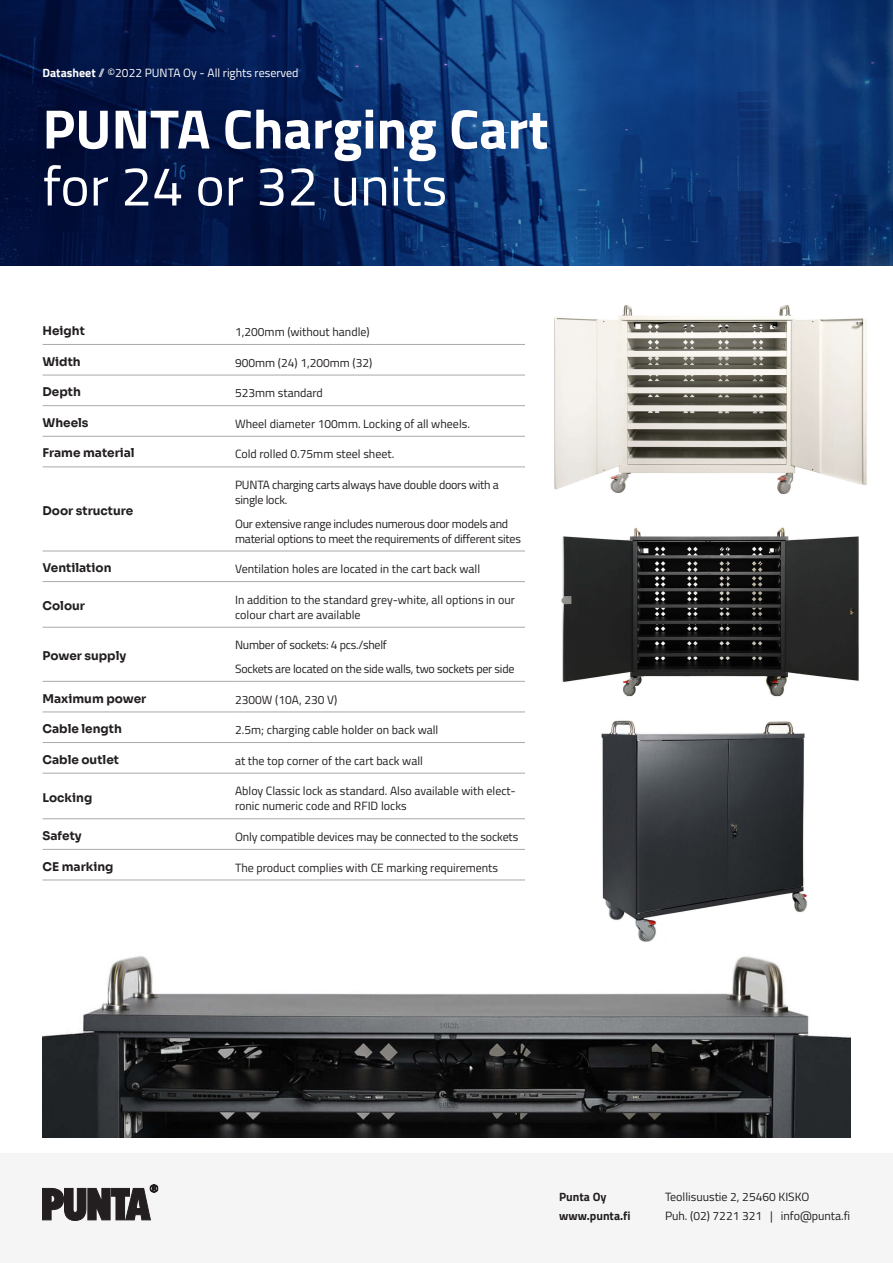
<style>
.page{position:relative;width:893px;height:1263px;background:#fff}
.page>*{position:absolute;margin:0;border:0;box-sizing:border-box;transform-origin:0 0}
.t1{font:700 55.5px "Titillium Web";color:#fff}
.t2{font:55.5px "Titillium Web";color:#fff}
.t3{font:12px/15px "Titillium Web";color:#231f20}
.t4{font:12px/15px "Titillium Web";letter-spacing:-.02em;color:#231f20}
.t5{font:12px "Sora";color:#231f20}
.t6{font:12px "Titillium Web";color:#fff}
.t7{font:700 12px/19px "Titillium Web";color:#231f20}
.s1{font-weight:700}
</style>
<div class="page">
<img style="left:0;top:0;width:893px;height:266px">
<div style="left:0;top:1153px;width:893px;height:110px;background:#f5f5f5"></div>
<svg style="left:43px;top:1184px;width:115px;height:37px"></svg>
<img style="left:43px;top:955px;width:807px;height:182px">
<hr style="left:43px;top:344px;width:192px;height:1px;background:#a8a9ad">
<hr style="left:235px;top:344px;width:290px;height:1px;background:#a8a9ad">
<hr style="left:43px;top:375px;width:192px;height:1px;background:#a8a9ad">
<hr style="left:235px;top:375px;width:290px;height:1px;background:#a8a9ad">
<hr style="left:43px;top:436px;width:192px;height:1px;background:#a8a9ad">
<hr style="left:235px;top:436px;width:290px;height:1px;background:#a8a9ad">
<hr style="left:43px;top:467px;width:192px;height:1px;background:#a8a9ad">
<hr style="left:235px;top:467px;width:290px;height:1px;background:#a8a9ad">
<hr style="left:43px;top:551px;width:192px;height:1px;background:#a8a9ad">
<hr style="left:235px;top:551px;width:290px;height:1px;background:#a8a9ad">
<hr style="left:43px;top:581px;width:192px;height:1px;background:#a8a9ad">
<hr style="left:235px;top:581px;width:290px;height:1px;background:#a8a9ad">
<hr style="left:43px;top:627px;width:192px;height:1px;background:#a8a9ad">
<hr style="left:235px;top:627px;width:290px;height:1px;background:#a8a9ad">
<hr style="left:43px;top:681px;width:192px;height:1px;background:#a8a9ad">
<hr style="left:235px;top:681px;width:290px;height:1px;background:#a8a9ad">
<hr style="left:43px;top:712px;width:192px;height:1px;background:#a8a9ad">
<hr style="left:235px;top:712px;width:290px;height:1px;background:#a8a9ad">
<hr style="left:43px;top:742px;width:192px;height:1px;background:#a8a9ad">
<hr style="left:235px;top:742px;width:290px;height:1px;background:#a8a9ad">
<hr style="left:43px;top:773px;width:192px;height:1px;background:#a8a9ad">
<hr style="left:235px;top:773px;width:290px;height:1px;background:#a8a9ad">
<hr style="left:43px;top:818px;width:192px;height:1px;background:#a8a9ad">
<hr style="left:235px;top:818px;width:290px;height:1px;background:#a8a9ad">
<hr style="left:43px;top:849px;width:192px;height:1px;background:#a8a9ad">
<hr style="left:235px;top:849px;width:290px;height:1px;background:#a8a9ad">
<hr style="left:43px;top:880px;width:192px;height:1px;background:#a8a9ad">
<hr style="left:235px;top:880px;width:290px;height:1px;background:#a8a9ad">
<hr style="left:43px;top:405px;width:192px;height:1px;background:#a8a9ad">
<hr style="left:235px;top:405px;width:290px;height:1px;background:#a8a9ad">
<img style="left:554px;top:304px;width:313px;height:393px">
<img style="left:601px;top:720px;width:207px;height:222px">
<p class="t6" style="left:43px;top:64px;width:258px"><span class="s1">Datasheet</span> // ©2022 PUNTA Oy - All rights reserved</p>
<h1 class="t1" style="left:43px;top:87px;width:507px">PUNTA Charging Cart</h1>
<h1 class="t2" style="left:43px;top:145px;width:406px">for 24 or 32 units</h1>
<p class="t5" style="left:43px;top:321px;width:44px">Height</p>
<p class="t3" style="left:235px;top:324px;width:136px">1,200mm (without handle)</p>
<p class="t5" style="left:43px;top:351px;width:40px">Width</p>
<p class="t3" style="left:235px;top:354px;width:139px">900mm (24) 1,200mm (32)</p>
<p class="t5" style="left:43px;top:382px;width:40px">Depth</p>
<p class="t3" style="left:235px;top:385px;width:89px">523mm standard</p>
<p class="t5" style="left:43px;top:413px;width:48px">Wheels</p>
<p class="t3" style="left:235px;top:415px;width:236px">Wheel diameter 100mm. Locking of all wheels.</p>
<p class="t5" style="left:43px;top:443px;width:94px">Frame material</p>
<p class="t3" style="left:235px;top:446px;width:161px">Cold rolled 0.75mm steel sheet.</p>
<p class="t5" style="left:43px;top:501px;width:92px">Door structure</p>
<p class="t4" style="left:235px;top:477px;width:265px">PUNTA charging carts always have double doors with a single lock.</p>
<p class="t4" style="left:235px;top:515px;width:287px">Our extensive range includes numerous door models and material options to meet the requirements of different sites</p>
<p class="t5" style="left:43px;top:558px;width:71px">Ventilation</p>
<p class="t3" style="left:235px;top:561px;width:247px">Ventilation holes are located in the cart back wall</p>
<p class="t5" style="left:43px;top:596px;width:44px">Colour</p>
<p class="t3" style="left:235px;top:591px;width:281px">In addition to the standard grey-white, all options in our colour chart are available</p>
<p class="t5" style="left:43px;top:646px;width:85px">Power supply</p>
<p class="t4" style="left:235px;top:633px;width:281px;line-height:23.5px">Number of sockets: 4 pcs./shelf<br>Sockets are located on the side walls, two sockets per side</p>
<p class="t5" style="left:43px;top:688px;width:105px">Maximum power</p>
<p class="t3" style="left:235px;top:691px;width:104px">2300W (10A, 230 V)</p>
<p class="t5" style="left:43px;top:719px;width:81px">Cable length</p>
<p class="t3" style="left:235px;top:722px;width:205px">2.5m; charging cable holder on back wall</p>
<p class="t5" style="left:43px;top:749px;width:78px">Cable outlet</p>
<p class="t3" style="left:235px;top:752px;width:189px">at the top corner of the cart back wall</p>
<p class="t5" style="left:43px;top:788px;width:51px">Locking</p>
<p class="t3" style="left:235px;top:783px;width:282px">Abloy Classic lock as standard. Also available with elect&shy;ronic numeric code and RFID locks</p>
<p class="t5" style="left:43px;top:826px;width:41px">Safety</p>
<p class="t3" style="left:235px;top:829px;width:285px">Only compatible devices may be connected to the sockets</p>
<p class="t5" style="left:43px;top:856px;width:72px">CE marking</p>
<p class="t3" style="left:235px;top:859px;width:264px">The product complies with CE marking requirements</p>
<p class="t7" style="left:559px;top:1187px;width:73px">Punta Oy www.punta.fi</p>
<p class="t3" style="left:665px;top:1187px;width:187px;line-height:19px">Teollisuustie 2, 25460 KISKO<br>Puh. (02) 7221 321 | info@punta.fi</p>
</div>
